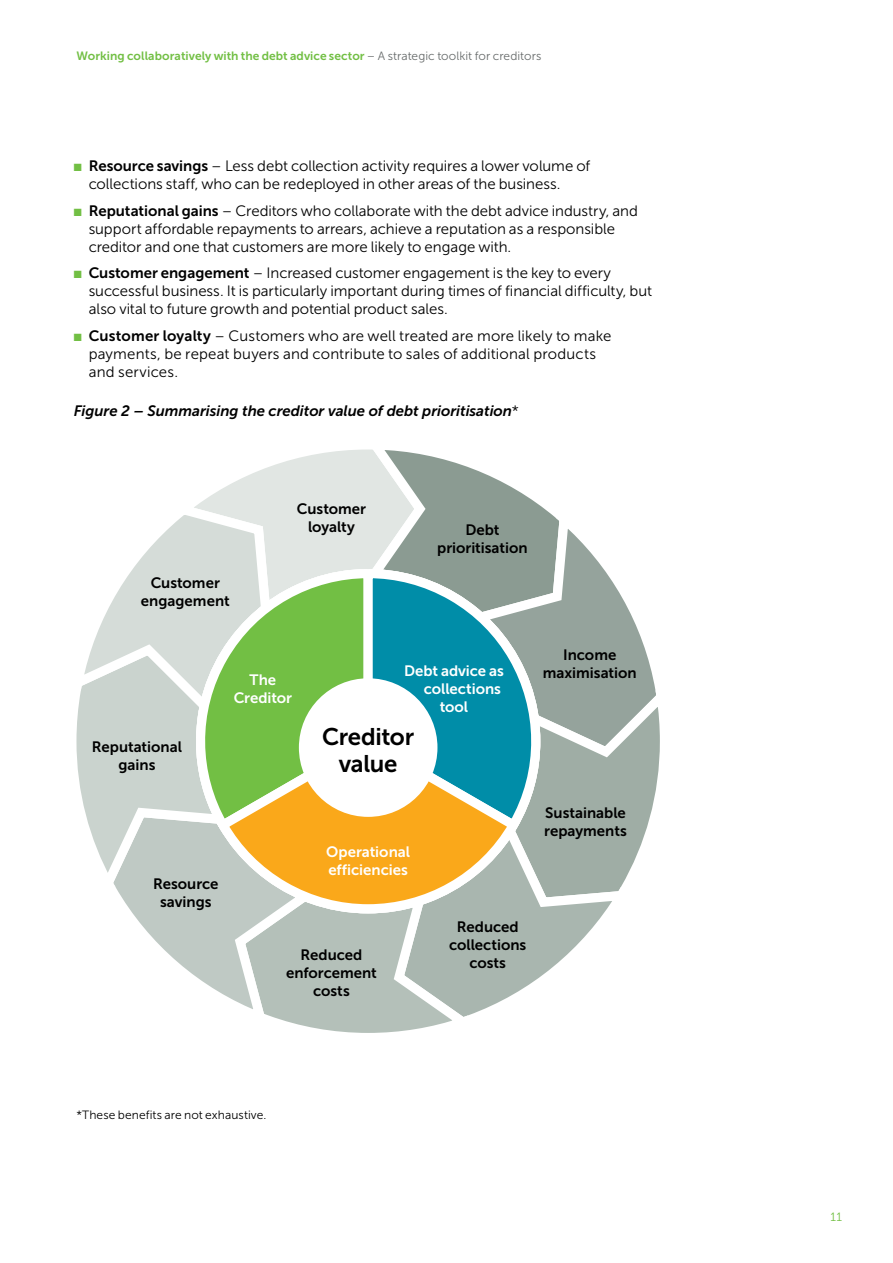
<style>
.page{position:relative;width:893px;height:1263px;background:#fff}
.page>*{position:absolute;margin:0;border:0;box-sizing:border-box;transform-origin:0 0}
.t1{font:24px/27px "Museo Sans 700";letter-spacing:-.015em;color:#000;text-align:center}
.t2{font:15px/18px "Museo Sans 300";color:#000}
.t3{font:15px/18px "Museo Sans 700";color:#000;text-align:center}
.t4{font:15px/18px "Museo Sans 700";color:#fff;text-align:center}
.t5{font:italic 15px "Museo Sans 700";letter-spacing:-.005em;color:#000}
.t6{font:12px "Museo Sans 700";letter-spacing:.005em;color:#72bf44}
.t7{font:12px "Museo Sans 300";letter-spacing:.01em;color:#000}
.t8{font:12px "Museo Sans 300";color:#72bf44}
.s1{font-family:"Museo Sans 300";color:#686c6c}
.s2{color:#72bf44}
.s3{font-family:"Museo Sans 700"}
.s4{font-family:"Museo Sans 300";font-style:normal}
</style>
<div class="page">
<svg style="left:76px;top:449px;width:584px;height:584px"></svg>
<svg style="left:359px;top:564px;width:196px;height:273px;background:#5ba6af"></svg>
<svg style="left:210px;top:729px;width:316px;height:189px;background:#bcb76d"></svg>
<div style="left:299px;top:678px;width:138px;height:139px;background:#fff;border-radius:50%"></div>
<p class="t6" style="left:77px;top:49px;width:466px">Working collaboratively with the debt advice sector <span class="s1">– A strategic toolkit for creditors</span></p>
<p class="t2" style="left:89px;top:157px;width:503px;text-indent:-15px"><span class="s2">■</span> <span class="s3">Resource savings</span> – Less debt collection activity requires a lower volume of collections staff, who can be redeployed in other areas of the business.</p>
<p class="t2" style="left:89px;top:202px;width:551px;text-indent:-15px"><span class="s2">■</span> <span class="s3">Reputational gains</span> – Creditors who collaborate with the debt advice industry, and support affordable repayments to arrears, achieve a reputation as a responsible creditor and one that customers are more likely to engage with.</p>
<p class="t2" style="left:89px;top:264px;width:565px;text-indent:-15px"><span class="s2">■</span> <span class="s3">Customer engagement</span> – Increased customer engagement is the key to every successful business. It is particularly important during times of financial difficulty, but also vital to future growth and potential product sales.</p>
<p class="t2" style="left:89px;top:327px;width:524px;text-indent:-15px"><span class="s2">■</span> <span class="s3">Customer loyalty</span> – Customers who are well treated are more likely to make payments, be repeat buyers and contribute to sales of additional products and services.</p>
<p class="t5" style="left:74px;top:402px;width:447px">Figure 2 – Summarising the creditor value of debt prioritisation<span class="s4">*</span></p>
<p class="t3" style="left:141px;top:573px;width:90px">Customer engagement</p>
<p class="t3" style="left:297px;top:500px;width:71px">Customer loyalty</p>
<p class="t4" style="left:234px;top:671px;width:60px">The<br>Creditor</p>
<p class="t3" style="left:437px;top:521px;width:92px">Debt prioritisation</p>
<p class="t4" style="left:404px;top:662px;width:101px">Debt advice as</p>
<p class="t4" style="left:424px;top:680px;width:79px">collections</p>
<p class="t4" style="left:440px;top:698px;width:30px">tool</p>
<p class="t3" style="left:92px;top:738px;width:92px">Reputational gains</p>
<p class="t3" style="left:153px;top:874px;width:67px">Resource savings</p>
<h1 class="t1" style="left:322px;top:723px;width:94px">Creditor value</h1>
<p class="t4" style="left:326px;top:843px;width:86px;text-align:left">Operational efficiencies</p>
<p class="t3" style="left:286px;top:946px;width:92px">Reduced enforcement costs</p>
<p class="t3" style="left:449px;top:918px;width:79px">Reduced collections costs</p>
<p class="t3" style="left:543px;top:646px;width:95px">Income maximisation</p>
<p class="t3" style="left:544px;top:804px;width:84px;text-align:left">Sustainable repayments</p>
<p class="t7" style="left:77px;top:1109px;width:191px">*These benefits are not exhaustive.</p>
<p class="t8" style="left:830px;top:1210px;width:13px">11</p>
</div>
